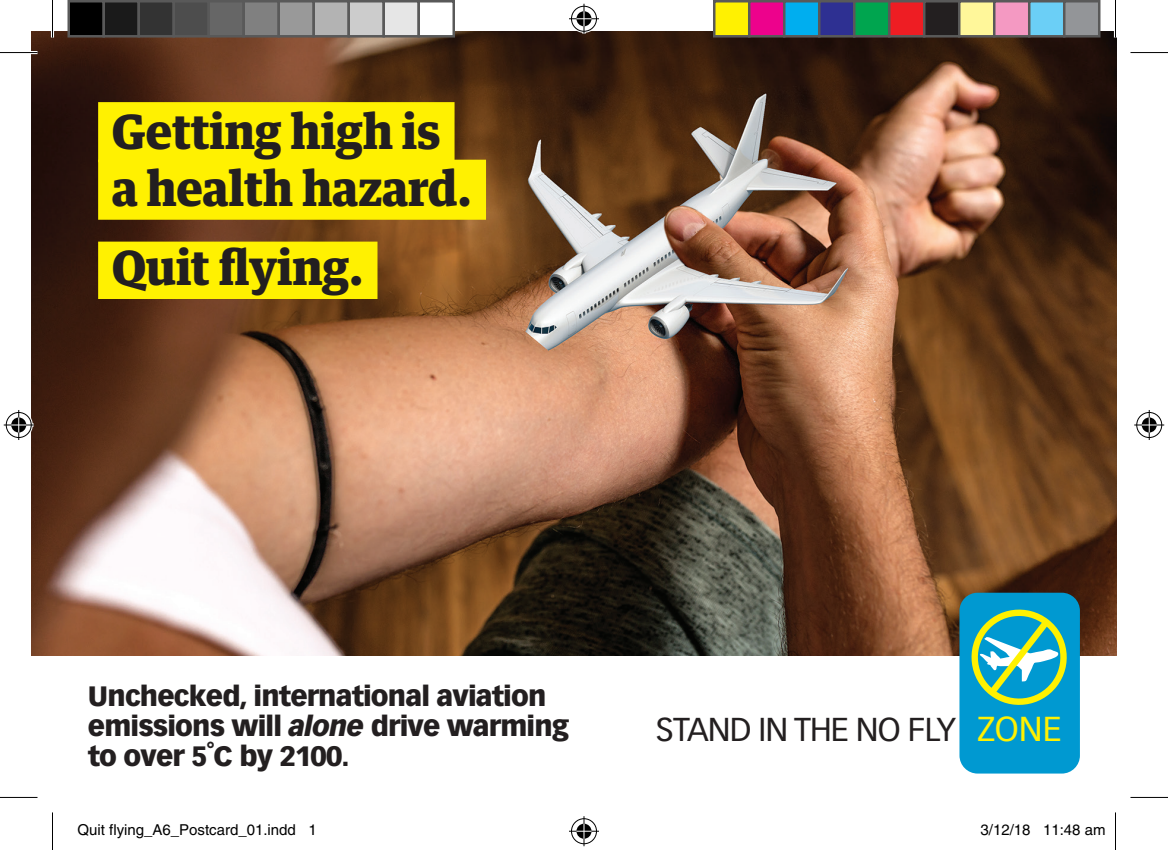
<style>
.page{position:relative;width:1168px;height:850px;background:#fff}
.page>*{position:absolute;margin:0;border:0;box-sizing:border-box;transform-origin:0 0}
.t1{font:900 47.5px/57.5px "Guardian Text Egyp";letter-spacing:-.01em;color:#231f20}
.t2{font:32.5px "Vectora LH";letter-spacing:-.03em;color:#231f20}
.t3{font:900 27.5px/30px "Vectora LH";letter-spacing:-.03em;color:#231f20}
.t4{font:15px "Helvetica";color:#000}
.s1{font-style:italic}
.s2{font-size:34px;color:#fff101}
</style>
<div class="page">
<img style="left:31px;top:31px;width:1085px;height:624px">
<div style="left:98px;top:102px;width:357px;height:60px;background:#fff101"></div>
<div style="left:98px;top:160px;width:388px;height:60px;background:#fff101"></div>
<div style="left:98px;top:241px;width:280px;height:58px;background:#fff101"></div>
<div style="left:959px;top:592px;width:121px;height:181px;background:#0099d1;border-radius:18px"></div>
<svg style="left:960px;top:597px;width:107px;height:108px"></svg>
<hr style="left:0;top:51px;width:38px;height:3px;background:#fff">
<hr style="left:51px;top:0;width:3px;height:38px;background:#fff">
<hr style="left:1114px;top:0;width:3px;height:38px;background:#fff">
<hr style="left:0;top:52px;width:38px;height:1px;background:#000">
<hr style="left:1130px;top:52px;width:38px;height:1px;background:#000">
<hr style="left:0;top:796px;width:38px;height:1px;background:#000">
<hr style="left:1130px;top:796px;width:38px;height:1px;background:#000">
<hr style="left:52px;top:0;width:1px;height:38px;background:#000">
<hr style="left:52px;top:812px;width:1px;height:37px;background:#000">
<hr style="left:1115px;top:0;width:1px;height:38px;background:#000">
<hr style="left:1115px;top:812px;width:1px;height:37px;background:#000">
<div style="left:570px;top:5px;width:28px;height:28px;border:3px solid #fff;border-radius:50%"></div>
<hr style="left:569px;top:17px;width:30px;height:3px;background:#fff">
<svg style="left:582px;top:4px;width:4px;height:30px"></svg>
<div style="left:575px;top:10px;width:18px;height:18px;border:3px solid #fff;border-radius:50%"></div>
<div style="left:571px;top:6px;width:26px;height:26px;border:1px solid #000;border-radius:50%"></div>
<hr style="left:569px;top:18px;width:30px;height:1px;background:#000">
<hr style="left:584px;top:4px;width:1px;height:30px;background:#000">
<svg style="left:576px;top:11px;width:15px;height:15px"></svg>
<div style="left:570px;top:816px;width:28px;height:28px;border:3px solid #fff;border-radius:50%"></div>
<hr style="left:569px;top:829px;width:30px;height:3px;background:#fff">
<svg style="left:582px;top:816px;width:4px;height:29px"></svg>
<div style="left:575px;top:821px;width:18px;height:18px;border:3px solid #fff;border-radius:50%"></div>
<div style="left:571px;top:818px;width:26px;height:25px;border:1px solid #000;border-radius:50%"></div>
<hr style="left:569px;top:830px;width:30px;height:1px;background:#000">
<hr style="left:584px;top:815px;width:1px;height:30px;background:#000">
<svg style="left:576px;top:823px;width:15px;height:15px"></svg>
<div style="left:5px;top:410px;width:28px;height:29px;border:3px solid #fff;border-radius:50%"></div>
<hr style="left:4px;top:423px;width:30px;height:3px;background:#fff">
<hr style="left:17px;top:410px;width:3px;height:30px;background:#fff">
<div style="left:10px;top:415px;width:18px;height:19px;border:3px solid #fff;border-radius:50%"></div>
<div style="left:6px;top:412px;width:26px;height:25px;border:1px solid #000;border-radius:50%"></div>
<hr style="left:4px;top:424px;width:30px;height:1px;background:#000">
<hr style="left:18px;top:410px;width:1px;height:30px;background:#000">
<svg style="left:11px;top:417px;width:15px;height:15px"></svg>
<div style="left:1135px;top:410px;width:28px;height:29px;border:3px solid #fff;border-radius:50%"></div>
<hr style="left:1134px;top:423px;width:30px;height:3px;background:#fff">
<hr style="left:1148px;top:410px;width:3px;height:30px;background:#fff">
<div style="left:1140px;top:415px;width:18px;height:19px;border:3px solid #fff;border-radius:50%"></div>
<div style="left:1136px;top:412px;width:26px;height:25px;border:1px solid #000;border-radius:50%"></div>
<hr style="left:1134px;top:424px;width:30px;height:1px;background:#000">
<hr style="left:1149px;top:410px;width:1px;height:30px;background:#000">
<svg style="left:1142px;top:417px;width:15px;height:15px"></svg>
<div style="left:69px;top:1px;width:35px;height:35px;background:#000"></div>
<div style="left:68px;top:0;width:37px;height:38px;border:2px solid #595959"></div>
<div style="left:104px;top:1px;width:35px;height:35px;background:#1a1a1a"></div>
<div style="left:102px;top:0;width:38px;height:38px;border:2px solid #595959"></div>
<div style="left:139px;top:1px;width:35px;height:35px;background:#333"></div>
<div style="left:138px;top:0;width:37px;height:38px;border:2px solid #595959"></div>
<div style="left:174px;top:1px;width:35px;height:35px;background:#4d4d4d"></div>
<div style="left:172px;top:0;width:38px;height:38px;border:2px solid #595959"></div>
<div style="left:209px;top:1px;width:35px;height:35px;background:#666"></div>
<div style="left:208px;top:0;width:37px;height:38px;border:2px solid #595959"></div>
<div style="left:244px;top:1px;width:35px;height:35px;background:#808080"></div>
<div style="left:242px;top:0;width:38px;height:38px;border:2px solid #595959"></div>
<div style="left:279px;top:1px;width:35px;height:35px;background:#999"></div>
<div style="left:278px;top:0;width:37px;height:38px;border:2px solid #595959"></div>
<div style="left:314px;top:1px;width:35px;height:35px;background:#b3b3b3"></div>
<div style="left:312px;top:0;width:38px;height:38px;border:2px solid #595959"></div>
<div style="left:349px;top:1px;width:35px;height:35px;background:#ccc"></div>
<div style="left:348px;top:0;width:37px;height:38px;border:2px solid #595959"></div>
<div style="left:384px;top:1px;width:35px;height:35px;background:#e6e6e6"></div>
<div style="left:382px;top:0;width:38px;height:38px;border:2px solid #595959"></div>
<div style="left:419px;top:1px;width:35px;height:35px;background:#fff"></div>
<div style="left:418px;top:0;width:37px;height:38px;border:2px solid #595959"></div>
<div style="left:714px;top:1px;width:35px;height:35px;background:#fff101"></div>
<div style="left:713px;top:0;width:37px;height:38px;border:2px solid #595959"></div>
<div style="left:749px;top:1px;width:35px;height:35px;background:#ed028c"></div>
<div style="left:748px;top:0;width:37px;height:38px;border:2px solid #595959"></div>
<div style="left:784px;top:1px;width:35px;height:35px;background:#00aeef"></div>
<div style="left:783px;top:0;width:37px;height:38px;border:2px solid #595959"></div>
<div style="left:819px;top:1px;width:35px;height:35px;background:#2e3092"></div>
<div style="left:818px;top:0;width:37px;height:38px;border:2px solid #595959"></div>
<div style="left:854px;top:1px;width:35px;height:35px;background:#00a54f"></div>
<div style="left:853px;top:0;width:37px;height:38px;border:2px solid #595959"></div>
<div style="left:889px;top:1px;width:35px;height:35px;background:#ee1d23"></div>
<div style="left:888px;top:0;width:37px;height:38px;border:2px solid #595959"></div>
<div style="left:924px;top:1px;width:35px;height:35px;background:#231f20"></div>
<div style="left:923px;top:0;width:37px;height:38px;border:2px solid #595959"></div>
<div style="left:959px;top:1px;width:35px;height:35px;background:#fff79a"></div>
<div style="left:958px;top:0;width:37px;height:38px;border:2px solid #595959"></div>
<div style="left:994px;top:1px;width:35px;height:35px;background:#f499c2"></div>
<div style="left:993px;top:0;width:37px;height:38px;border:2px solid #595959"></div>
<div style="left:1029px;top:1px;width:35px;height:35px;background:#6bcff6"></div>
<div style="left:1028px;top:0;width:37px;height:38px;border:2px solid #595959"></div>
<div style="left:1064px;top:1px;width:35px;height:35px;background:#939598"></div>
<div style="left:1063px;top:0;width:37px;height:38px;border:2px solid #595959"></div>
<div style="left:248px;top:824px;width:6px;height:10px;border:1px solid #fff;border-radius:50%"></div>
<div style="left:247px;top:823px;width:8px;height:12px;border:1px solid #fff;border-radius:50%"></div>
<h1 class="t1" style="left:112px;top:98px;width:362px">Getting high is a health hazard.</h1>
<h1 class="t1" style="left:112px;top:235px;width:253px">Quit flying.</h1>
<p class="t3" style="left:88px;top:680px;width:483px">Unchecked, international aviation emissions will <span class="s1">alone</span> drive warming to over 5˚C by 2100.</p>
<p class="t2" style="left:656px;top:710px;width:407px">STAND IN THE NO FLY <span class="s2">ZONE</span></p>
<p class="t4" style="left:78px;top:820px;width:241px">Quit flying_A6_Postcard_01.indd 1</p>
<p class="t4" style="left:980px;top:820px;width:127px">3/12/18 11:48 am</p>
</div>
